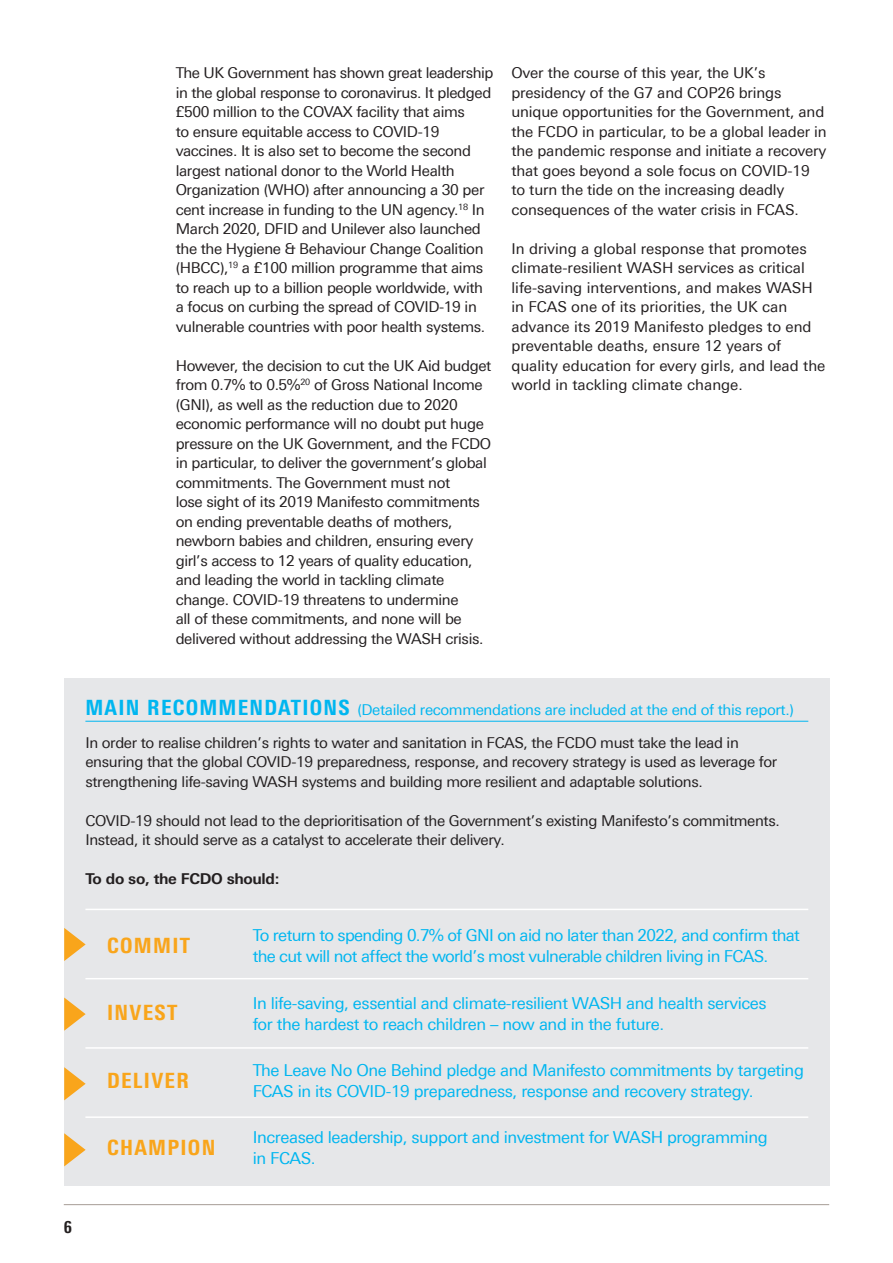
<style>
.page{position:relative;width:893px;height:1263px;background:#fff}
.page>*{position:absolute;margin:0;border:0;box-sizing:border-box;transform-origin:0 0}
.Pa19{font:800 condensed 21px "Univers Next Pro";letter-spacing:.06em;color:#f9a51b}
.Normal__Web{font:800 condensed 21px "Univers Next Pro";letter-spacing:.06em;color:#f9a51b}
.Default{font:800 condensed 21px "Univers Next Pro";letter-spacing:.06em;color:#f9a51b}
.Normal__Web-2{font:16.5px/21px "Univers Next Pro";letter-spacing:-.04em;color:#00b6f0}
.Default-2{font:16.5px/21px "Univers Next Pro";letter-spacing:-.025em;color:#00b6f0}
.Pa19-2{font:16.5px/21px "Univers Next Pro";letter-spacing:-.025em;color:#00b6f0}
.t1{font:800 condensed 16.5px "Univers Next Pro";color:#231f20}
.Normal__Web-3{font:15px/19.5px "Univers Next Pro";letter-spacing:-.025em;color:#231f20}
.Default-3{font:15px/19.5px "Univers Next Pro";letter-spacing:-.025em;color:#231f20}
.Normal__Web-4{font:15px/19.5px "Univers Next Pro";color:#231f20}
.t2{font:15px "Univers Next Pro";letter-spacing:-.025em;color:#00b6f0}
.Default-4{font:700 15px "Univers Next Pro";letter-spacing:-.025em;color:#231f20}
.s1{font-weight:800;font-stretch:condensed;font-size:21px}
</style>
<div class="page">
<hr style="left:64px;top:1204px;width:765px;height:1px;background:#a69c95">
<div style="left:64px;top:679px;width:765px;height:507px;background:#e6e7e9"></div>
<hr style="left:85px;top:909px;width:723px;height:1px;background:#fff">
<hr style="left:85px;top:978px;width:723px;height:1px;background:#fff">
<hr style="left:85px;top:1047px;width:723px;height:2px;background:#fff">
<hr style="left:85px;top:1116px;width:723px;height:2px;background:#fff">
<hr style="left:85px;top:721px;width:723px;height:1px;background:#00b6f0">
<svg style="left:64px;top:928px;width:22px;height:33px"></svg>
<svg style="left:64px;top:997px;width:22px;height:34px"></svg>
<svg style="left:64px;top:1067px;width:22px;height:33px"></svg>
<svg style="left:64px;top:1133px;width:22px;height:33px"></svg>
<p class="Normal__Web-3" style="left:176px;top:63px;width:319px">The UK Government has shown great leadership in the global response to coronavirus. It pledged £500 million to the COVAX facility that aims<br>to ensure equitable access to COVID-19 vaccines. It is also set to become the second largest national donor to the World Health Organization (WHO) after announcing a 30 per cent increase in funding to the UN agency.<sup>18</sup> In March 2020, DFID and Unilever also launched the the Hygiene &amp; Behaviour Change Coalition (HBCC),<sup>19</sup> a £100 million programme that aims to reach up to a billion people worldwide, with a focus on curbing the spread of COVID-19 in vulnerable countries with poor health systems.</p>
<p class="Normal__Web-3" style="left:176px;top:355px;width:317px">However, the decision to cut the UK Aid budget from 0.7% to 0.5%<sup>20</sup> of Gross National Income (GNI), as well as the reduction due to 2020 economic performance will no doubt put huge pressure on the UK Government, and the FCDO in particular, to deliver the government’s global commitments. The Government must not<br>lose sight of its 2019 Manifesto commitments on ending preventable deaths of mothers, newborn babies and children, ensuring every girl’s access to 12 years of quality education, and leading the world in tackling climate change. COVID-19 threatens to undermine<br>all of these commitments, and none will be delivered without addressing the WASH crisis.</p>
<p class="Normal__Web-3" style="left:511px;top:63px;width:317px">Over the course of this year, the UK’s presidency of the G7 and COP26 brings unique opportunities for the Government, and the FCDO in particular, to be a global leader in the pandemic response and initiate a recovery that goes beyond a sole focus on COVID-19 to turn the tide on the increasing deadly consequences of the water crisis in FCAS.</p>
<p class="Normal__Web-4" style="left:511px;top:238px;width:315px">In driving a global response that promotes climate-resilient WASH services as critical life-saving interventions, and makes WASH in FCAS one of its priorities, the UK can advance its 2019 Manifesto pledges to end preventable deaths, ensure 12 years of quality education for every girls, and lead the world in tackling climate change.</p>
<p class="t2" style="left:85px;top:701px;width:710px"><span class="s1">MAIN RECOMMENDATIONS</span> (Detailed recommendations are included at the end of this report.)</p>
<p class="Default-3" style="left:85px;top:732px;width:693px">In order to realise children’s rights to water and sanitation in FCAS, the FCDO must take the lead in ensuring that the global COVID-19 preparedness, response, and recovery strategy is used as leverage for strengthening life-saving WASH systems and building more resilient and adaptable solutions.</p>
<p class="Default-3" style="left:85px;top:810px;width:696px">COVID-19 should not lead to the deprioritisation of the Government’s existing Manifesto’s commitments.<br>Instead, it should serve as a catalyst to accelerate their delivery.</p>
<p class="Default-4" style="left:85px;top:870px;width:196px">To do so, the FCDO should:</p>
<p class="Normal__Web" style="left:107px;top:933px;width:84px">COMMIT</p>
<p class="Default" style="left:107px;top:1000px;width:72px">INVEST</p>
<p class="Pa19" style="left:107px;top:1068px;width:83px">DELIVER</p>
<p class="Pa19" style="left:107px;top:1135px;width:110px">CHAMPION</p>
<p class="Normal__Web-2" style="left:253px;top:925px;width:549px">To return to spending 0.7% of GNI on aid no later than 2022, and confirm that the cut will not affect the world’s most vulnerable children living in FCAS.</p>
<p class="Default-2" style="left:253px;top:993px;width:516px">In life-saving, essential and climate-resilient WASH and health services for the hardest to reach children – now and in the future.</p>
<p class="Normal__Web-2" style="left:253px;top:1059px;width:553px">The Leave No One Behind pledge and Manifesto commitments by targeting<br>FCAS in its COVID-19 preparedness, response and recovery strategy.</p>
<p class="Pa19-2" style="left:253px;top:1127px;width:516px">Increased leadership, support and investment for WASH programming in FCAS.</p>
<p class="t1" style="left:64px;top:1217px;width:10px">6</p>
</div>
